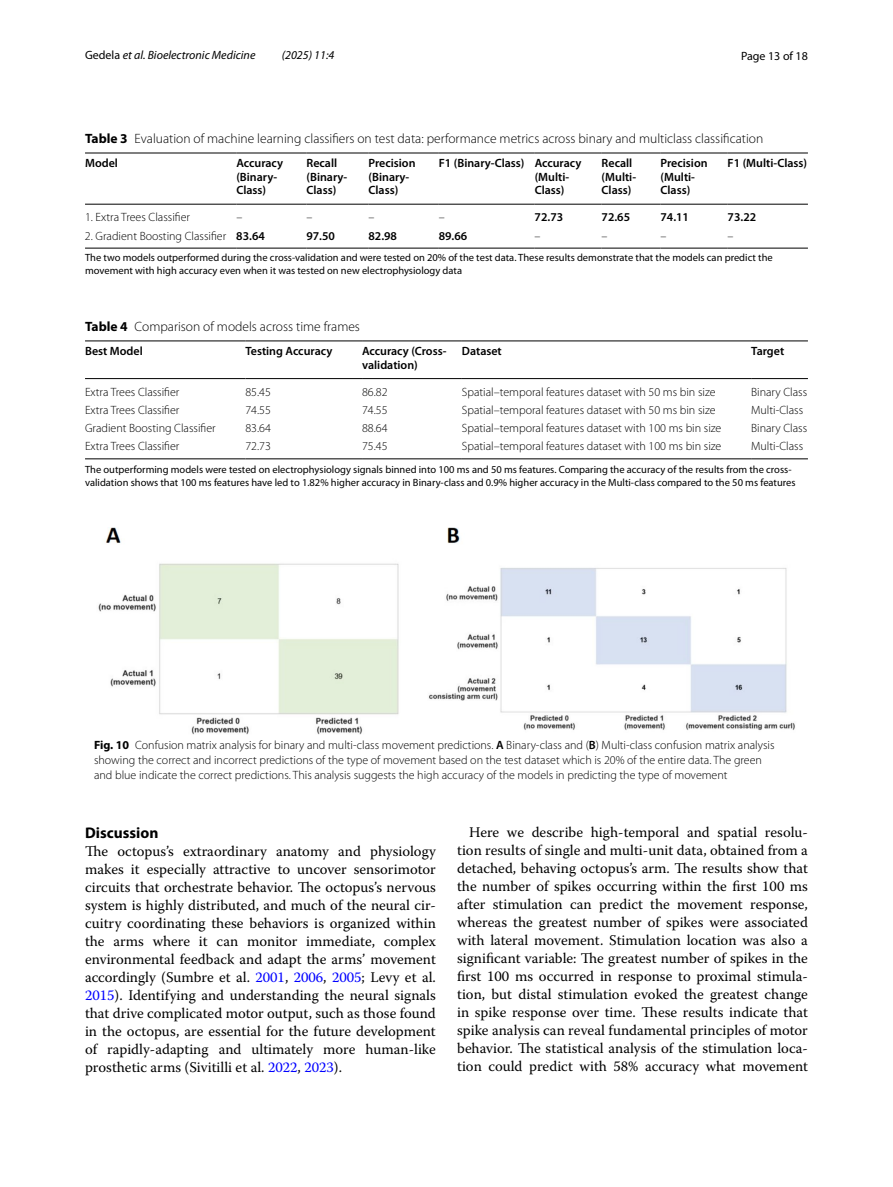
<style>
.page{position:relative;width:893px;height:1187px;background:#fff}
.page>*{position:absolute;margin:0;border:0;box-sizing:border-box;transform-origin:0 0}
.t1{font:700 15.45px "Myriad Pro";color:#000}
.t2{font:14.7px/18px "Warnock Pro";color:#000;text-align:justify}
.t3{font:300 13.5px "Myriad Pro";color:#000}
.t4{font:300 12px/15px "Myriad Pro";color:#000}
.t5{font:600 12px/13.5px "Myriad Pro";color:#000}
.t6{font:italic 12px "Myriad Pro";color:#000}
.t7{font:12px "Myriad Pro";color:#000}
.t8{font:10.5px/12.8px "Myriad Pro";color:#000}
.s1{font-style:normal}
.s2{font-weight:700}
.s3{font-weight:600}
.s4{color:#00f}
</style>
<div class="page">
<hr style="left:85px;top:153px;width:151px;height:1px;background:#000">
<hr style="left:85px;top:204px;width:151px;height:1px;background:#000">
<hr style="left:236px;top:153px;width:70px;height:1px;background:#000">
<hr style="left:236px;top:204px;width:70px;height:1px;background:#000">
<hr style="left:306px;top:153px;width:63px;height:1px;background:#000">
<hr style="left:306px;top:204px;width:63px;height:1px;background:#000">
<hr style="left:369px;top:153px;width:70px;height:1px;background:#000">
<hr style="left:369px;top:204px;width:70px;height:1px;background:#000">
<hr style="left:439px;top:153px;width:96px;height:1px;background:#000">
<hr style="left:439px;top:204px;width:96px;height:1px;background:#000">
<hr style="left:535px;top:153px;width:67px;height:1px;background:#000">
<hr style="left:535px;top:204px;width:67px;height:1px;background:#000">
<hr style="left:602px;top:153px;width:59px;height:1px;background:#000">
<hr style="left:602px;top:204px;width:59px;height:1px;background:#000">
<hr style="left:661px;top:153px;width:67px;height:1px;background:#000">
<hr style="left:661px;top:204px;width:67px;height:1px;background:#000">
<hr style="left:728px;top:153px;width:80px;height:1px;background:#000">
<hr style="left:728px;top:204px;width:80px;height:1px;background:#000">
<hr style="left:85px;top:248px;width:151px;height:1px;background:#000">
<hr style="left:236px;top:248px;width:70px;height:1px;background:#000">
<hr style="left:306px;top:248px;width:63px;height:1px;background:#000">
<hr style="left:369px;top:248px;width:70px;height:1px;background:#000">
<hr style="left:439px;top:248px;width:96px;height:1px;background:#000">
<hr style="left:535px;top:248px;width:67px;height:1px;background:#000">
<hr style="left:602px;top:248px;width:59px;height:1px;background:#000">
<hr style="left:661px;top:248px;width:67px;height:1px;background:#000">
<hr style="left:728px;top:248px;width:80px;height:1px;background:#000">
<hr style="left:85px;top:340px;width:160px;height:1px;background:#000">
<hr style="left:85px;top:378px;width:160px;height:1px;background:#000">
<hr style="left:245px;top:340px;width:117px;height:1px;background:#000">
<hr style="left:245px;top:378px;width:117px;height:1px;background:#000">
<hr style="left:362px;top:340px;width:100px;height:1px;background:#000">
<hr style="left:362px;top:378px;width:100px;height:1px;background:#000">
<hr style="left:462px;top:340px;width:289px;height:1px;background:#000">
<hr style="left:462px;top:378px;width:289px;height:1px;background:#000">
<hr style="left:751px;top:340px;width:57px;height:1px;background:#000">
<hr style="left:751px;top:378px;width:57px;height:1px;background:#000">
<hr style="left:85px;top:458px;width:160px;height:1px;background:#000">
<hr style="left:245px;top:458px;width:117px;height:1px;background:#000">
<hr style="left:362px;top:458px;width:100px;height:1px;background:#000">
<hr style="left:462px;top:458px;width:289px;height:1px;background:#000">
<hr style="left:751px;top:458px;width:57px;height:1px;background:#000">
<img style="left:98px;top:527px;width:697px;height:207px">
<p class="t6" style="left:85px;top:48px;width:172px"><span class="s1">Gedela</span> et al. Bioelectronic Medicine</p>
<p class="t6" style="left:282px;top:48px;width:54px">(2025) 11:4</p>
<p class="t7" style="left:741px;top:48px;width:68px">Page 13 of 18</p>
<p class="t3" style="left:85px;top:131px;width:680px"><span class="s2">Table 3</span> Evaluation of machine learning classifiers on test data: performance metrics across binary and multiclass classification</p>
<p class="t5" style="left:85px;top:156px;width:34px">Model</p>
<p class="t5" style="left:236px;top:156px;width:48px">Accuracy (Binary-<br>Class)</p>
<p class="t5" style="left:306px;top:156px;width:42px">Recall (Binary-<br>Class)</p>
<p class="t5" style="left:369px;top:156px;width:49px">Precision (Binary-<br>Class)</p>
<p class="t5" style="left:535px;top:156px;width:48px;text-indent:-96px">F1 (Binary-Class) Accuracy (Multi-<br>Class)</p>
<p class="t5" style="left:602px;top:156px;width:36px">Recall (Multi-<br>Class)</p>
<p class="t5" style="left:660px;top:156px;width:49px">Precision (Multi-<br>Class)</p>
<p class="t5" style="left:728px;top:156px;width:81px">F1 (Multi-Class)</p>
<p class="t4" style="left:85px;top:210px;width:106px">1. Extra Trees Classifier</p>
<p class="t4" style="left:236px;top:210px;width:7px">–</p>
<p class="t4" style="left:306px;top:210px;width:7px">–</p>
<p class="t4" style="left:368px;top:210px;width:7px">–</p>
<p class="t4" style="left:439px;top:210px;width:7px">–</p>
<p class="t5" style="left:535px;top:210px;width:30px">72.73</p>
<p class="t5" style="left:602px;top:210px;width:30px">72.65</p>
<p class="t5" style="left:660px;top:210px;width:30px">74.11</p>
<p class="t5" style="left:728px;top:210px;width:30px">73.22</p>
<p class="t4" style="left:85px;top:228px;width:181px">2. Gradient Boosting Classifier <span class="s3">83.64</span></p>
<p class="t5" style="left:306px;top:228px;width:30px">97.50</p>
<p class="t5" style="left:368px;top:228px;width:30px">82.98</p>
<p class="t5" style="left:439px;top:228px;width:30px">89.66</p>
<p class="t4" style="left:535px;top:228px;width:7px">–</p>
<p class="t4" style="left:602px;top:228px;width:7px">–</p>
<p class="t4" style="left:660px;top:228px;width:7px">–</p>
<p class="t4" style="left:728px;top:228px;width:7px">–</p>
<p class="t8" style="left:85px;top:251px;width:689px">The two models outperformed during the cross-validation and were tested on 20% of the test data. These results demonstrate that the models can predict the movement with high accuracy even when it was tested on new electrophysiology data</p>
<p class="t3" style="left:85px;top:319px;width:276px"><span class="s2">Table 4</span> Comparison of models across time frames</p>
<p class="t5" style="left:85px;top:344px;width:59px">Best Model</p>
<p class="t5" style="left:245px;top:344px;width:88px">Testing Accuracy</p>
<p class="t5" style="left:362px;top:344px;width:86px">Accuracy (Cross&shy;validation)</p>
<p class="t5" style="left:462px;top:344px;width:41px">Dataset</p>
<p class="t5" style="left:751px;top:344px;width:35px">Target</p>
<p class="t4" style="left:85px;top:384px;width:96px">Extra Trees Classifier</p>
<p class="t4" style="left:245px;top:384px;width:27px">85.45</p>
<p class="t4" style="left:362px;top:384px;width:27px">86.82</p>
<p class="t4" style="left:462px;top:384px;width:255px">Spatial–temporal features dataset with 50 ms bin size</p>
<p class="t4" style="left:751px;top:384px;width:58px">Binary Class</p>
<p class="t4" style="left:85px;top:402px;width:96px">Extra Trees Classifier</p>
<p class="t4" style="left:245px;top:402px;width:27px">74.55</p>
<p class="t4" style="left:362px;top:402px;width:27px">74.55</p>
<p class="t4" style="left:462px;top:402px;width:255px">Spatial–temporal features dataset with 50 ms bin size</p>
<p class="t4" style="left:751px;top:402px;width:54px">Multi-Class</p>
<p class="t4" style="left:85px;top:421px;width:132px">Gradient Boosting Classifier</p>
<p class="t4" style="left:245px;top:421px;width:27px">83.64</p>
<p class="t4" style="left:362px;top:421px;width:27px">88.64</p>
<p class="t4" style="left:462px;top:421px;width:261px">Spatial–temporal features dataset with 100 ms bin size</p>
<p class="t4" style="left:751px;top:421px;width:58px">Binary Class</p>
<p class="t4" style="left:85px;top:439px;width:96px">Extra Trees Classifier</p>
<p class="t4" style="left:245px;top:439px;width:27px">72.73</p>
<p class="t4" style="left:362px;top:439px;width:27px">75.45</p>
<p class="t4" style="left:462px;top:439px;width:261px">Spatial–temporal features dataset with 100 ms bin size</p>
<p class="t4" style="left:751px;top:439px;width:54px">Multi-Class</p>
<p class="t8" style="left:85px;top:462px;width:712px">The outperforming models were tested on electrophysiology signals binned into 100 ms and 50 ms features. Comparing the accuracy of the results from the cross&shy;validation shows that 100 ms features have led to 1.82% higher accuracy in Binary-class and 0.9% higher accuracy in the Multi-class compared to the 50 ms features</p>
<p class="t4" style="left:94px;top:738px;width:682px"><span class="s2">Fig. 10</span> Confusion matrix analysis for binary and multi-class movement predictions. <span class="s3">A</span> Binary-class and (<span class="s3">B</span>) Multi-class confusion matrix analysis showing the correct and incorrect predictions of the type of movement based on the test dataset which is 20% of the entire data. The green and blue indicate the correct predictions. This analysis suggests the high accuracy of the models in predicting the type of movement</p>
<p class="t1" style="left:85px;top:822px;width:75px">Discussion</p>
<p class="t2" style="left:85px;top:841px;width:352px">The octopus’s extraordinary anatomy and physiology makes it especially attractive to uncover sensorimotor circuits that orchestrate behavior. The octopus’s nervous system is highly distributed, and much of the neural cir&shy;cuitry coordinating these behaviors is organized within the arms where it can monitor immediate, complex environmental feedback and adapt the arms’ movement accordingly (Sumbre et al. <span class="s4">2001</span>, <span class="s4">2006</span>, <span class="s4">2005</span>; Levy et al.<br><span class="s4">2015</span>). Identifying and understanding the neural signals that drive complicated motor output, such as those found in the octopus, are essential for the future development of rapidly-adapting and ultimately more human-like prosthetic arms (Sivitilli et al. <span class="s4">2022</span>, <span class="s4">2023</span>).</p>
<p class="t2" style="left:457px;top:823px;width:352px;text-indent:12px">Here we describe high-temporal and spatial resolu&shy;tion results of single and multi-unit data, obtained from a detached, behaving octopus’s arm. The results show that the number of spikes occurring within the first 100 ms after stimulation can predict the movement response, whereas the greatest number of spikes were associated with lateral movement. Stimulation location was also a significant variable: The greatest number of spikes in the first 100 ms occurred in response to proximal stimula&shy;tion, but distal stimulation evoked the greatest change in spike response over time. These results indicate that spike analysis can reveal fundamental principles of motor behavior. The statistical analysis of the stimulation loca&shy;tion could predict with 58% accuracy what movement</p>
</div>
